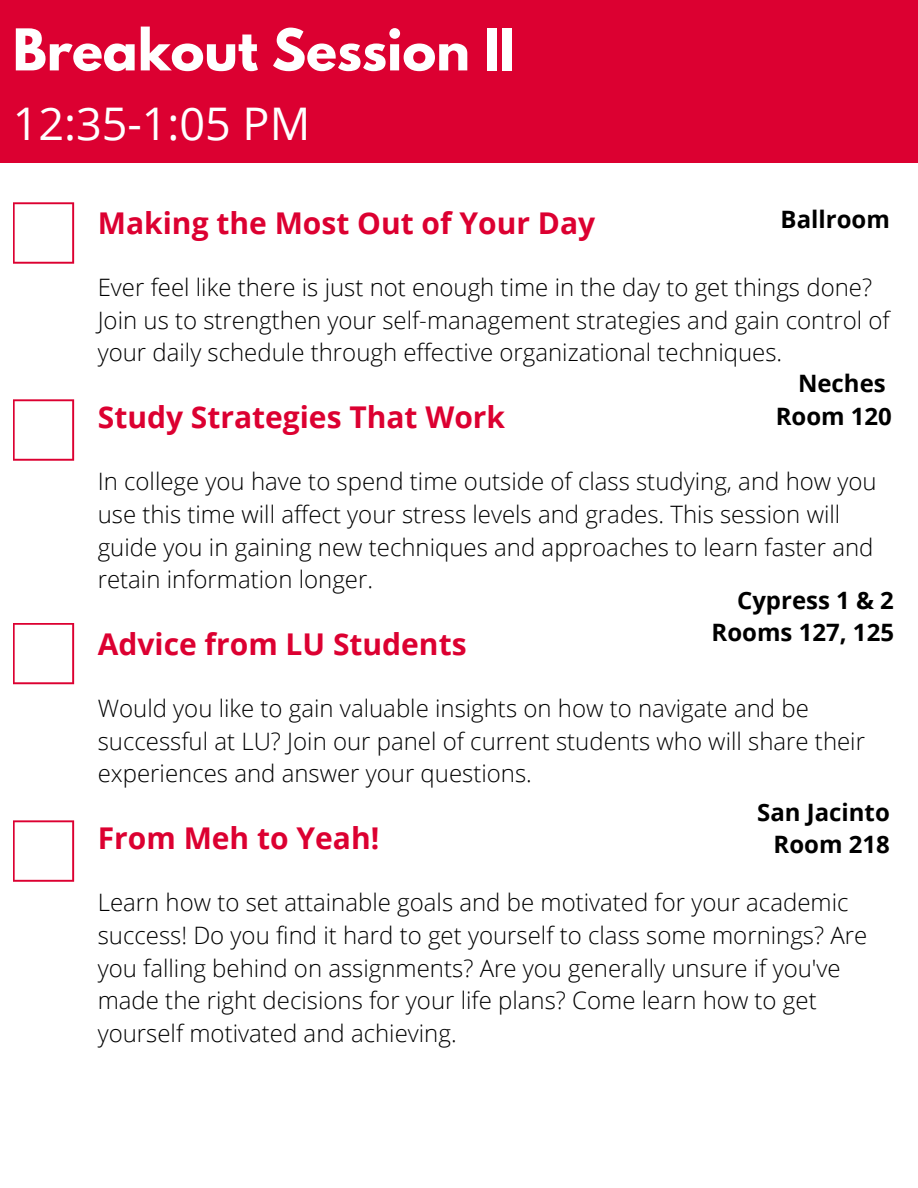
<style>
.page{position:relative;width:918px;height:1188px;background:#fff}
.page>*{position:absolute;margin:0;border:0;box-sizing:border-box;transform-origin:0 0}
.t1{font:700 51px "League Spartan";color:#fff}
.t2{font:45px "Open Sans";color:#fff}
.t3{font:700 30px "Open Sans";color:#dc0031}
.t4{font:300 24px/32.7px "Open Sans";color:#000}
.t5{font:700 24px "Open Sans";color:#000}
</style>
<div class="page">
<svg style="left:13px;top:202px;width:61px;height:62px"></svg>
<svg style="left:13px;top:399px;width:61px;height:62px"></svg>
<svg style="left:13px;top:623px;width:61px;height:61px"></svg>
<div style="left:0;top:0;width:918px;height:162px;background:#dc0031"></div>
<svg style="left:13px;top:820px;width:61px;height:62px"></svg>
<p class="t1" style="left:13px;top:25px;width:504px">Breakout Session II</p>
<p class="t2" style="left:13px;top:92px;width:299px">12:35-1:05 PM</p>
<p class="t5" style="left:781px;top:202px;width:111px">Ballroom</p>
<p class="t3" style="left:98px;top:202px;width:499px">Making the Most Out of Your Day</p>
<p class="t4" style="left:98px;top:270px;width:793px">Ever feel like there is just not enough time in the day to get things done?<br>Join us to strengthen your self-management strategies and gain control of your daily schedule through effective organizational techniques.</p>
<p class="t5" style="left:798px;top:366px;width:89px">Neches</p>
<p class="t5" style="left:776px;top:399px;width:118px">Room 120</p>
<p class="t3" style="left:98px;top:396px;width:409px">Study Strategies That Work</p>
<p class="t4" style="left:98px;top:465px;width:780px">In college you have to spend time outside of class studying, and how you use this time will affect your stress levels and grades. This session will guide you in gaining new techniques and approaches to learn faster and retain information longer.</p>
<p class="t5" style="left:737px;top:583px;width:158px">Cypress 1 &amp; 2</p>
<p class="t5" style="left:712px;top:616px;width:184px">Rooms 127, 125</p>
<p class="t3" style="left:98px;top:623px;width:370px">Advice from LU Students</p>
<p class="t4" style="left:98px;top:692px;width:769px">Would you like to gain valuable insights on how to navigate and be successful at LU? Join our panel of current students who will share their experiences and answer your questions.</p>
<p class="t3" style="left:98px;top:817px;width:283px">From Meh to Yeah!</p>
<p class="t5" style="left:757px;top:795px;width:134px">San Jacinto</p>
<p class="t5" style="left:774px;top:828px;width:118px">Room 218</p>
<p class="t4" style="left:98px;top:886px;width:771px">Learn how to set attainable goals and be motivated for your academic success! Do you find it hard to get yourself to class some mornings? Are you falling behind on assignments? Are you generally unsure if you've made the right decisions for your life plans? Come learn how to get yourself motivated and achieving.</p>
</div>
